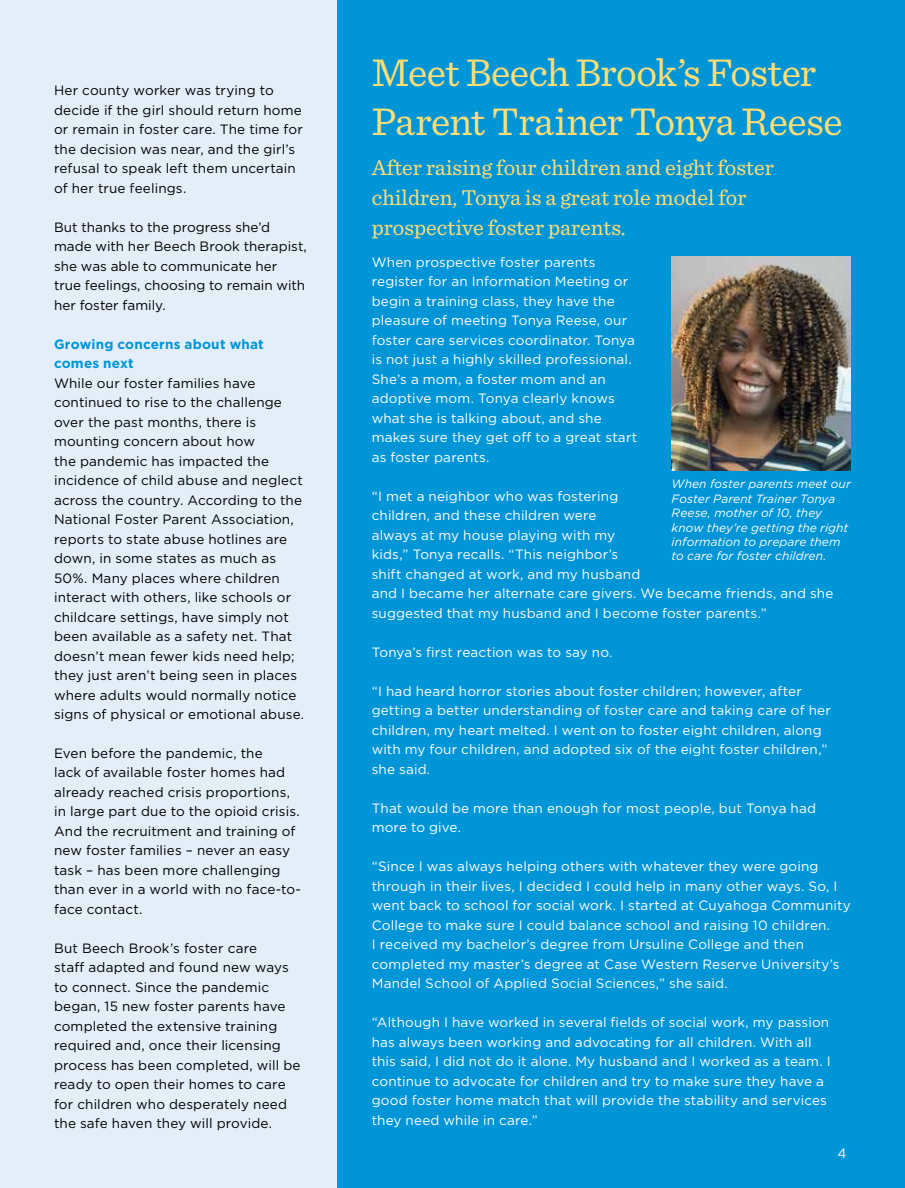
<style>
.page{position:relative;width:905px;height:1188px;background:#fff}
.page>*{position:absolute;margin:0;border:0;box-sizing:border-box;transform-origin:0 0}
.t1{font:40.5px/48.6px "Sentinel";letter-spacing:-.015em;color:#ffde75}
.t2{font:22.5px/30px "Sentinel";color:#ffde75}
.t3{font:13.5px/19.5px "Gotham";letter-spacing:.01em;color:#fff}
.t4{font:13.5px/19.5px "Gotham";letter-spacing:.01em;color:#000}
.t5{font:700 13.5px/19.5px "Gotham";letter-spacing:.015em;color:#0095d7}
.t6{font:italic 12px/14.4px "Gotham";letter-spacing:.005em;color:#fff}
</style>
<div class="page">
<div style="left:0;top:0;width:337px;height:1188px;background:#e3eef9"></div>
<div style="left:337px;top:0;width:567px;height:1188px;background:#0095d7"></div>
<img style="left:671px;top:256px;width:179px;height:214px">
<p class="t4" style="left:54px;top:80px;width:250px">Her county worker was trying to decide if the girl should return home or remain in foster care. The time for the decision was near, and the girl’s refusal to speak left them uncertain of her true feelings.</p>
<p class="t4" style="left:54px;top:217px;width:254px">But thanks to the progress she’d made with her Beech Brook therapist, she was able to communicate her true feelings, choosing to remain with her foster family.</p>
<p class="t5" style="left:54px;top:334px;width:211px">Growing concerns about what comes next</p>
<p class="t4" style="left:54px;top:373px;width:252px">While our foster families have continued to rise to the challenge over the past months, there is mounting concern about how<br>the pandemic has impacted the incidence of child abuse and neglect across the country. According to the National Foster Parent Association, reports to state abuse hotlines are down, in some states as much as 50%. Many places where children interact with others, like schools or childcare settings, have simply not been available as a safety net. That doesn’t mean fewer kids need help; they just aren’t being seen in places where adults would normally notice signs of physical or emotional abuse.</p>
<p class="t4" style="left:54px;top:743px;width:248px">Even before the pandemic, the<br>lack of available foster homes had already reached crisis proportions, in large part due to the opioid crisis.<br>And the recruitment and training of new foster families – never an easy task – has been more challenging than ever in a world with no face-to&shy;face contact.</p>
<p class="t4" style="left:54px;top:938px;width:248px">But Beech Brook’s foster care<br>staff adapted and found new ways to connect. Since the pandemic began, 15 new foster parents have completed the extensive training required and, once their licensing process has been completed, will be ready to open their homes to care for children who desperately need the safe haven they will provide.</p>
<h1 class="t1" style="left:372px;top:46px;width:472px">Meet Beech Brook’s Foster<br>Parent Trainer Tonya Reese</h1>
<h2 class="t2" style="left:372px;top:151px;width:403px">After raising four children and eight foster children, Tonya is a great role model for prospective foster parents.</h2>
<p class="t3" style="left:372px;top:252px;width:267px">When prospective foster parents register for an Information Meeting or begin a training class, they have the pleasure of meeting Tonya Reese, our foster care services coordinator. Tonya is not just a highly skilled professional.<br>She’s a mom, a foster mom and an adoptive mom. Tonya clearly knows what she is talking about, and she makes sure they get off to a great start as foster parents.</p>
<p class="t3" style="left:372px;top:486px;width:463px">“I met a neighbor who was fostering<br>children, and these children were<br>always at my house playing with my<br>kids,” Tonya recalls. “This neighbor’s<br>shift changed at work, and my husband<br>and I became her alternate care givers. We became friends, and she suggested that my husband and I become foster parents.”</p>
<p class="t3" style="left:372px;top:642px;width:242px">Tonya’s first reaction was to say no.</p>
<p class="t3" style="left:372px;top:681px;width:460px">“I had heard horror stories about foster children; however, after getting a better understanding of foster care and taking care of her children, my heart melted. I went on to foster eight children, along with my four children, and adopted six of the eight foster children,” she said.</p>
<p class="t3" style="left:372px;top:798px;width:446px">That would be more than enough for most people, but Tonya had more to give.</p>
<p class="t3" style="left:372px;top:856px;width:480px">“Since I was always helping others with whatever they were going through in their lives, I decided I could help in many other ways. So, I went back to school for social work. I started at Cuyahoga Community College to make sure I could balance school and raising 10 children.<br>I received my bachelor’s degree from Ursuline College and then completed my master’s degree at Case Western Reserve University’s Mandel School of Applied Social Sciences,” she said.</p>
<p class="t3" style="left:372px;top:1012px;width:460px">“Although I have worked in several fields of social work, my passion has always been working and advocating for all children. With all this said, I did not do it alone. My husband and I worked as a team. I continue to advocate for children and try to make sure they have a good foster home match that will provide the stability and services they need while in care.”</p>
<p class="t6" style="left:671px;top:477px;width:181px">When foster parents meet our<br>Foster Parent Trainer Tonya<br>Reese, mother of 10, they know they’re getting the right information to prepare them to care for foster children.</p>
<p class="t3" style="left:837px;top:1143px;width:11px">4</p>
</div>
